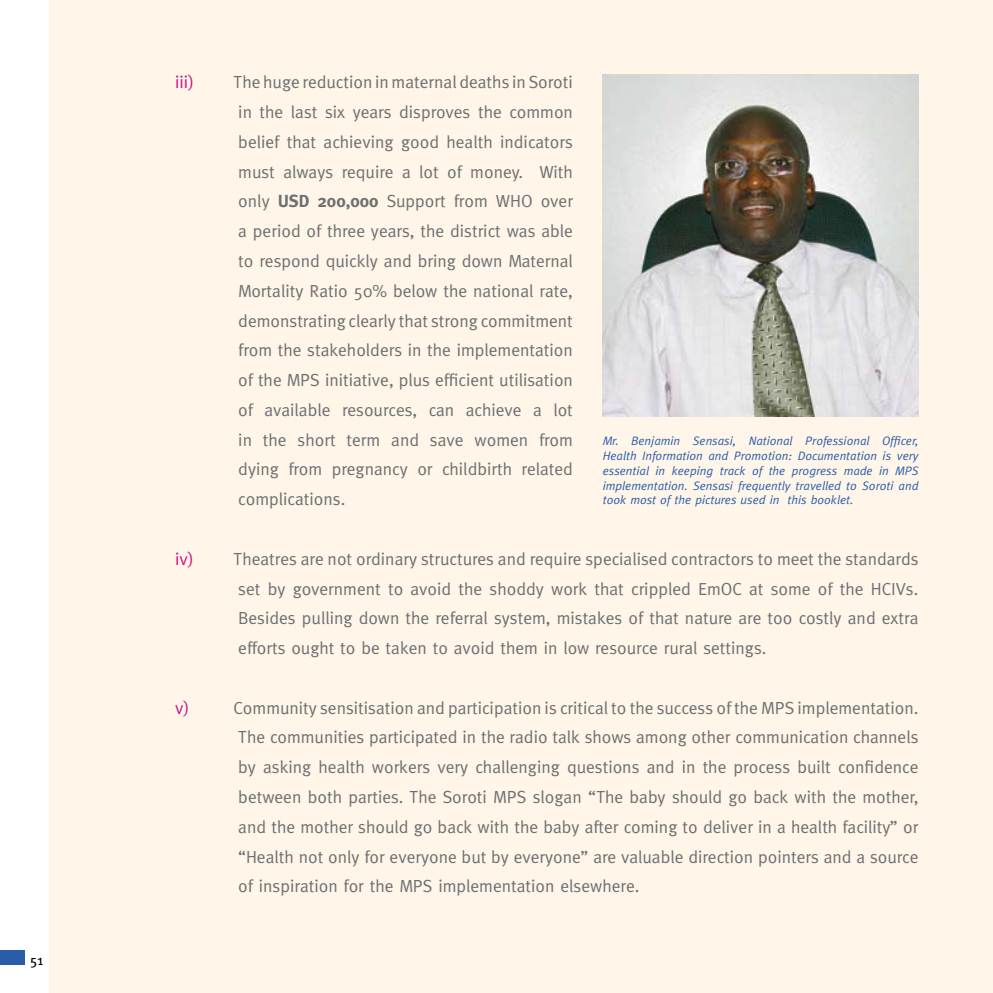
<style>
.page{position:relative;width:993px;height:993px;background:#fff}
.page>*{position:absolute;margin:0;border:0;box-sizing:border-box;transform-origin:0 0}
.t1{font:17.5px/29.8px "Meta";color:#6d6f71;text-align:justify}
.t2{font:17.5px "Meta";color:#cb138c}
.t3{font:14px "Meta Plus";color:#000}
.t4{font:italic 12.25px/14.7px "Meta";color:#2a5caa;text-align:justify}
.s1{font-weight:700}
.s2{color:#cb138c}
</style>
<div class="page">
<div style="left:0;top:949px;width:25px;height:15px;background:#2a5caa"></div>
<div style="left:50px;top:0;width:942px;height:992px;background:#fff5e8"></div>
<img style="left:602px;top:74px;width:316px;height:342px">
<p class="t3" style="left:30px;top:951px;width:15px">51</p>
<p class="t2" style="left:175px;top:72px;width:20px">iii)</p>
<p class="t1" style="left:233px;top:67px;width:341px">The huge reduction in maternal deaths in Soroti in the last six years disproves the common belief that achieving good health indicators must always require a lot of money. With only <span class="s1">USD 200,000</span> Support from WHO over a period of three years, the district was able to respond quickly and bring down Maternal Mortality Ratio 50% below the national rate, demonstrating clearly that strong commitment from the stakeholders in the implementation of the MPS initiative, plus efficient utilisation of available resources, can achieve a lot in the short term and save women from dying from pregnancy or childbirth related complications.</p>
<p class="t4" style="left:602px;top:433px;width:317px">Mr. Benjamin Sensasi, National Professional Officer, Health Information and Promotion: Documentation is very essential in keeping track of the progress made in MPS implementation. Sensasi frequently travelled to Soroti and took most of the pictures used in this booklet.</p>
<p class="t1" style="left:238px;top:543px;width:681px;text-indent:-63px"><span class="s2">iv)</span> Theatres are not ordinary structures and require specialised contractors to meet the standards set by government to avoid the shoddy work that crippled EmOC at some of the HCIVs.<br>Besides pulling down the referral system, mistakes of that nature are too costly and extra efforts ought to be taken to avoid them in low resource rural settings.</p>
<p class="t2" style="left:175px;top:697px;width:16px">v)</p>
<p class="t1" style="left:233px;top:692px;width:686px">Community sensitisation and participation is critical to the success of the MPS implementation.<br>The communities participated in the radio talk shows among other communication channels by asking health workers very challenging questions and in the process built confidence between both parties. The Soroti MPS slogan “The baby should go back with the mother, and the mother should go back with the baby after coming to deliver in a health facility” or “Health not only for everyone but by everyone” are valuable direction pointers and a source of inspiration for the MPS implementation elsewhere.</p>
</div>
